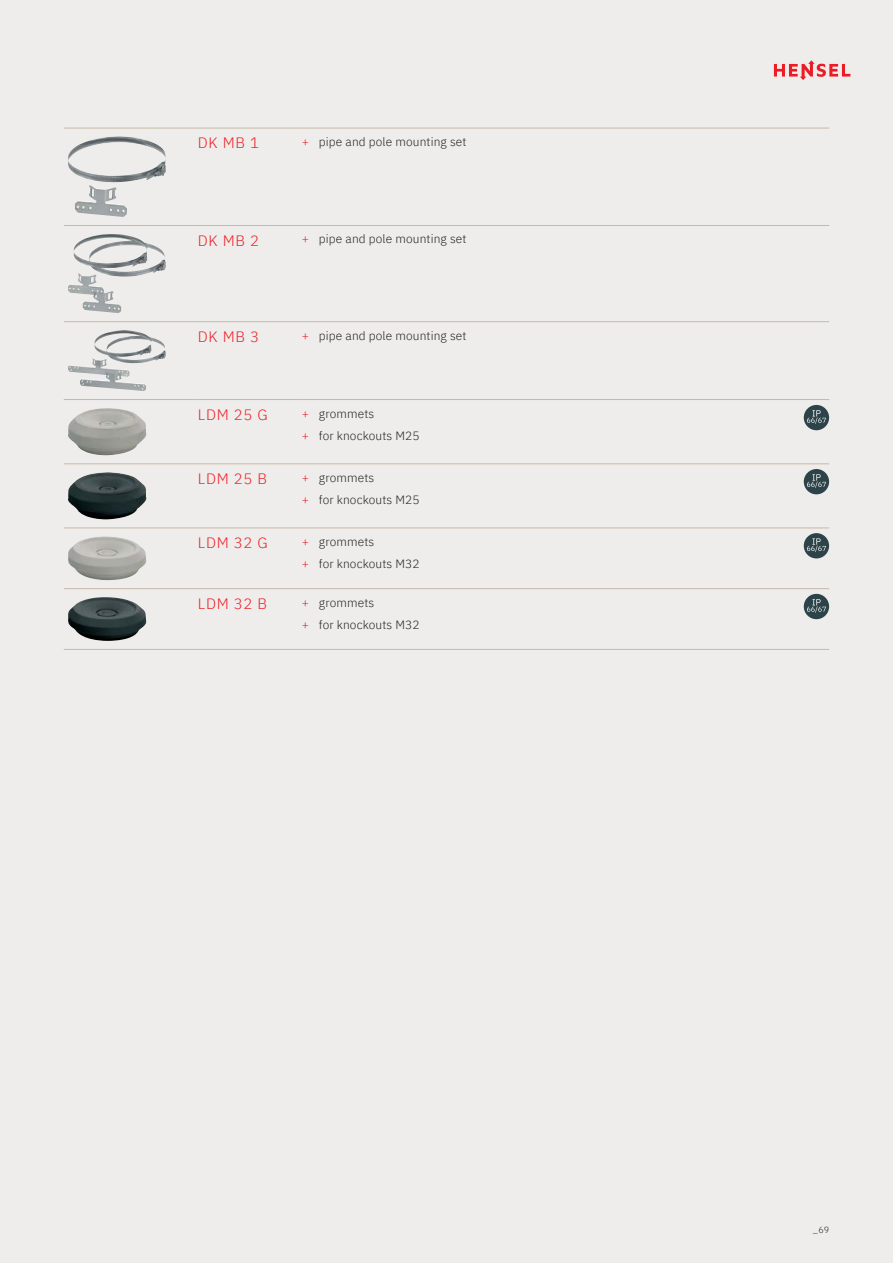
<style>
.page{position:relative;width:893px;height:1263px;background:#eeedec}
.page>*{position:absolute;margin:0;border:0;box-sizing:border-box;transform-origin:0 0}
.t1{font:300 15px "IBM Plex Sans";letter-spacing:.05em;color:#ed1c24}
.t2{font:300 12px/22.2px "IBM Plex Sans";letter-spacing:.01em;color:#231f20}
.t3{font:300 9px "IBM Plex Sans";color:#231f20}
.s1{color:#ed1c24}
</style>
<div class="page">
<svg style="left:774px;top:60px;width:76px;height:20px"></svg>
<hr style="left:64px;top:464px;width:765px;height:1px;background:#c8b8a7">
<hr style="left:64px;top:528px;width:765px;height:1px;background:#c8b8a7">
<hr style="left:64px;top:588px;width:134px;height:1px;background:#c8b8a7">
<hr style="left:64px;top:649px;width:134px;height:1px;background:#c8b8a7">
<hr style="left:198px;top:588px;width:104px;height:1px;background:#c8b8a7">
<hr style="left:198px;top:649px;width:104px;height:1px;background:#c8b8a7">
<hr style="left:302px;top:588px;width:527px;height:1px;background:#c8b8a7">
<hr style="left:302px;top:649px;width:527px;height:1px;background:#c8b8a7">
<img style="left:68px;top:408px;width:78px;height:47px">
<img style="left:68px;top:472px;width:78px;height:47px">
<img style="left:68px;top:536px;width:78px;height:44px">
<img style="left:68px;top:597px;width:78px;height:44px">
<div style="left:804px;top:405px;width:25px;height:25px;background:#2c4449;border-radius:50%"></div>
<svg style="left:807px;top:410px;width:19px;height:14px"></svg>
<div style="left:804px;top:469px;width:25px;height:25px;background:#2c4449;border-radius:50%"></div>
<svg style="left:807px;top:474px;width:19px;height:14px"></svg>
<div style="left:804px;top:533px;width:25px;height:25px;background:#2c4449;border-radius:50%"></div>
<svg style="left:807px;top:538px;width:19px;height:14px"></svg>
<div style="left:804px;top:594px;width:25px;height:25px;background:#2c4449;border-radius:50%"></div>
<svg style="left:807px;top:599px;width:19px;height:14px"></svg>
<hr style="left:64px;top:128px;width:765px;height:1px;background:#c8b8a7">
<hr style="left:64px;top:225px;width:765px;height:1px;background:#c8b8a7">
<hr style="left:64px;top:321px;width:134px;height:1px;background:#c8b8a7">
<hr style="left:64px;top:399px;width:134px;height:1px;background:#c8b8a7">
<hr style="left:198px;top:321px;width:104px;height:1px;background:#c8b8a7">
<hr style="left:198px;top:399px;width:104px;height:1px;background:#c8b8a7">
<hr style="left:302px;top:321px;width:527px;height:1px;background:#c8b8a7">
<hr style="left:302px;top:399px;width:527px;height:1px;background:#c8b8a7">
<img style="left:68px;top:137px;width:97px;height:80px">
<img style="left:68px;top:273px;width:53px;height:40px">
<img style="left:68px;top:358px;width:78px;height:33px">
<p class="t1" style="left:198px;top:133px;width:63px">DK MB 1</p>
<p class="t2" style="left:302px;top:130px;width:166px"><span class="s1">+</span> pipe and pole mounting set</p>
<p class="t1" style="left:198px;top:230px;width:63px">DK MB 2</p>
<p class="t2" style="left:302px;top:228px;width:166px"><span class="s1">+</span> pipe and pole mounting set</p>
<p class="t1" style="left:198px;top:326px;width:63px">DK MB 3</p>
<p class="t2" style="left:302px;top:324px;width:166px"><span class="s1">+</span> pipe and pole mounting set</p>
<p class="t1" style="left:198px;top:405px;width:72px">LDM 25 G</p>
<p class="t2" style="left:302px;top:402px;width:119px"><span class="s1">+</span> grommets<br><span class="s1">+</span> for knockouts M25</p>
<p class="t1" style="left:198px;top:469px;width:71px">LDM 25 B</p>
<p class="t2" style="left:302px;top:466px;width:119px"><span class="s1">+</span> grommets<br><span class="s1">+</span> for knockouts M25</p>
<p class="t1" style="left:198px;top:533px;width:71px">LDM 32 G</p>
<p class="t2" style="left:302px;top:530px;width:119px"><span class="s1">+</span> grommets<br><span class="s1">+</span> for knockouts M32</p>
<p class="t1" style="left:198px;top:593px;width:71px">LDM 32 B</p>
<p class="t2" style="left:302px;top:591px;width:119px"><span class="s1">+</span> grommets<br><span class="s1">+</span> for knockouts M32</p>
<p class="t3" style="left:813px;top:1224px;width:18px">_69</p>
</div>
